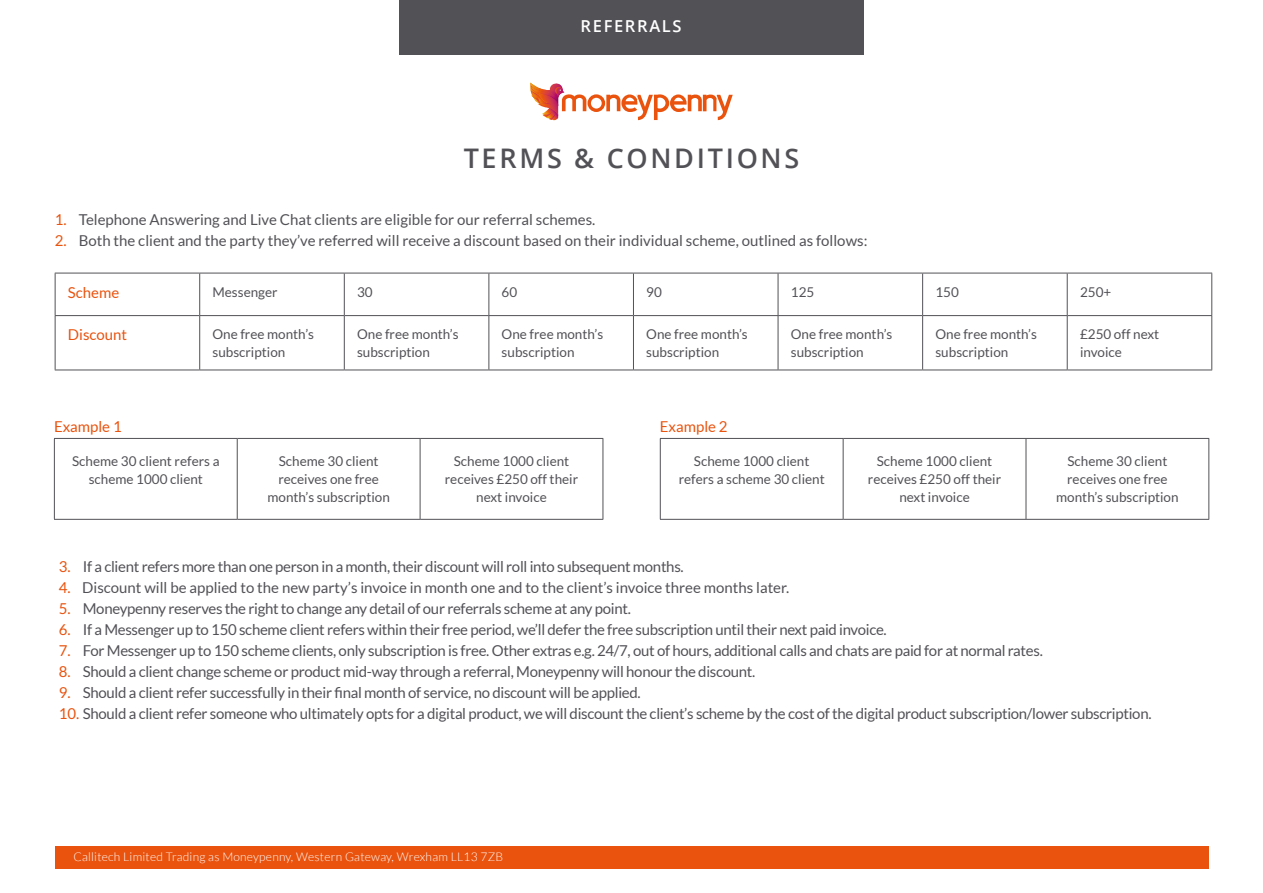
<style>
.page{position:relative;width:1263px;height:893px;background:#fff}
.page>*{position:absolute;margin:0;border:0;box-sizing:border-box;transform-origin:0 0}
.t1{font:600 27px "Open Sans";letter-spacing:.1em;color:#525156}
.t2{font:600 16.5px "Open Sans";letter-spacing:.1em;color:#fff}
.t3{font:15px "Lato";letter-spacing:-.02em;color:#525156}
.t4{font:15px "Lato";color:#525156}
.t5{font:15px "Lato";color:#e9530e}
.t6{font:13.5px/18px "Lato";color:#525156}
.t7{font:300 12px "Lato";letter-spacing:.02em;color:#fff}
.s1{color:#e9530e}
</style>
<div class="page">
<div style="left:55px;top:846px;width:1153px;height:23px;background:#e9530e"></div>
<div style="left:399px;top:0;width:464px;height:54px;background:#525156"></div>
<svg style="left:530px;top:82px;width:203px;height:39px"></svg>
<hr style="left:55px;top:273px;width:145px;height:1px;background:#525156">
<hr style="left:55px;top:273px;width:1px;height:42px;background:#525156">
<hr style="left:200px;top:273px;width:144px;height:1px;background:#525156">
<hr style="left:344px;top:273px;width:145px;height:1px;background:#525156">
<hr style="left:489px;top:273px;width:144px;height:1px;background:#525156">
<hr style="left:633px;top:273px;width:145px;height:1px;background:#525156">
<hr style="left:778px;top:273px;width:145px;height:1px;background:#525156">
<hr style="left:923px;top:273px;width:144px;height:1px;background:#525156">
<hr style="left:1067px;top:273px;width:145px;height:1px;background:#525156">
<hr style="left:1211px;top:273px;width:1px;height:42px;background:#525156">
<hr style="left:55px;top:316px;width:1px;height:54px;background:#525156">
<hr style="left:1211px;top:316px;width:1px;height:54px;background:#525156">
<hr style="left:55px;top:370px;width:145px;height:1px;background:#525156">
<hr style="left:200px;top:370px;width:144px;height:1px;background:#525156">
<hr style="left:344px;top:370px;width:145px;height:1px;background:#525156">
<hr style="left:489px;top:370px;width:144px;height:1px;background:#525156">
<hr style="left:633px;top:370px;width:145px;height:1px;background:#525156">
<hr style="left:778px;top:370px;width:145px;height:1px;background:#525156">
<hr style="left:923px;top:370px;width:144px;height:1px;background:#525156">
<hr style="left:1067px;top:370px;width:145px;height:1px;background:#525156">
<hr style="left:199px;top:273px;width:1px;height:42px;background:#525156">
<hr style="left:344px;top:273px;width:1px;height:42px;background:#525156">
<hr style="left:488px;top:273px;width:1px;height:42px;background:#525156">
<hr style="left:633px;top:273px;width:1px;height:42px;background:#525156">
<hr style="left:778px;top:273px;width:1px;height:42px;background:#525156">
<hr style="left:922px;top:273px;width:1px;height:42px;background:#525156">
<hr style="left:1067px;top:273px;width:1px;height:42px;background:#525156">
<hr style="left:55px;top:315px;width:145px;height:1px;background:#525156">
<hr style="left:200px;top:315px;width:144px;height:1px;background:#525156">
<hr style="left:199px;top:316px;width:1px;height:54px;background:#525156">
<hr style="left:344px;top:315px;width:145px;height:1px;background:#525156">
<hr style="left:344px;top:316px;width:1px;height:54px;background:#525156">
<hr style="left:489px;top:315px;width:144px;height:1px;background:#525156">
<hr style="left:488px;top:316px;width:1px;height:54px;background:#525156">
<hr style="left:633px;top:315px;width:145px;height:1px;background:#525156">
<hr style="left:633px;top:316px;width:1px;height:54px;background:#525156">
<hr style="left:778px;top:315px;width:145px;height:1px;background:#525156">
<hr style="left:778px;top:316px;width:1px;height:54px;background:#525156">
<hr style="left:923px;top:315px;width:144px;height:1px;background:#525156">
<hr style="left:922px;top:316px;width:1px;height:54px;background:#525156">
<hr style="left:1067px;top:315px;width:145px;height:1px;background:#525156">
<hr style="left:1067px;top:316px;width:1px;height:54px;background:#525156">
<hr style="left:54px;top:439px;width:1px;height:80px;background:#525156">
<hr style="left:54px;top:519px;width:183px;height:1px;background:#525156">
<hr style="left:237px;top:519px;width:183px;height:1px;background:#525156">
<hr style="left:420px;top:519px;width:183px;height:1px;background:#525156">
<hr style="left:54px;top:438px;width:183px;height:1px;background:#525156">
<hr style="left:237px;top:438px;width:183px;height:1px;background:#525156">
<hr style="left:237px;top:439px;width:1px;height:80px;background:#525156">
<hr style="left:420px;top:438px;width:183px;height:1px;background:#525156">
<hr style="left:420px;top:439px;width:1px;height:80px;background:#525156">
<hr style="left:603px;top:439px;width:1px;height:80px;background:#525156">
<hr style="left:660px;top:439px;width:1px;height:80px;background:#525156">
<hr style="left:660px;top:519px;width:183px;height:1px;background:#525156">
<hr style="left:843px;top:519px;width:183px;height:1px;background:#525156">
<hr style="left:1026px;top:519px;width:183px;height:1px;background:#525156">
<hr style="left:660px;top:438px;width:183px;height:1px;background:#525156">
<hr style="left:843px;top:438px;width:183px;height:1px;background:#525156">
<hr style="left:843px;top:439px;width:1px;height:80px;background:#525156">
<hr style="left:1026px;top:438px;width:183px;height:1px;background:#525156">
<hr style="left:1026px;top:439px;width:1px;height:80px;background:#525156">
<hr style="left:1208px;top:439px;width:1px;height:80px;background:#525156">
<p class="t2" style="left:581px;top:14px;width:102px">REFERRALS</p>
<h1 class="t1" style="left:464px;top:140px;width:337px">TERMS &amp; CONDITIONS</h1>
<p class="t4" style="left:55px;top:211px;width:542px"><span class="s1">1.</span> Telephone Answering and Live Chat clients are eligible for our referral schemes.</p>
<p class="t4" style="left:55px;top:232px;width:814px"><span class="s1">2.</span> Both the client and the party they’ve referred will receive a discount based on their individual scheme, outlined as follows:</p>
<p class="t5" style="left:68px;top:284px;width:53px">Scheme</p>
<p class="t6" style="left:212px;top:283px;width:67px">Messenger</p>
<p class="t6" style="left:357px;top:283px;width:17px">30</p>
<p class="t6" style="left:502px;top:283px;width:17px">60</p>
<p class="t6" style="left:646px;top:283px;width:17px">90</p>
<p class="t6" style="left:791px;top:283px;width:25px">125</p>
<p class="t6" style="left:935px;top:283px;width:25px">150</p>
<p class="t6" style="left:1080px;top:283px;width:33px">250+</p>
<p class="t5" style="left:68px;top:327px;width:61px">Discount</p>
<p class="t6" style="left:212px;top:325px;width:103px">One free month’s subscription</p>
<p class="t6" style="left:357px;top:325px;width:103px">One free month’s subscription</p>
<p class="t6" style="left:502px;top:325px;width:103px">One free month’s subscription</p>
<p class="t6" style="left:646px;top:325px;width:103px">One free month’s subscription</p>
<p class="t6" style="left:791px;top:325px;width:103px">One free month’s subscription</p>
<p class="t6" style="left:935px;top:325px;width:103px">One free month’s subscription</p>
<p class="t6" style="left:1080px;top:325px;width:81px">£250 off next invoice</p>
<p class="t5" style="left:54px;top:418px;width:69px">Example 1</p>
<p class="t6" style="left:72px;top:452px;width:149px;text-align:center">Scheme 30 client refers a scheme 1000 client</p>
<p class="t6" style="left:267px;top:452px;width:124px;text-align:center">Scheme 30 client receives one free month’s subscription</p>
<p class="t6" style="left:445px;top:452px;width:135px;text-align:center">Scheme 1000 client receives £250 off their next invoice</p>
<p class="t5" style="left:660px;top:418px;width:69px">Example 2</p>
<p class="t6" style="left:679px;top:452px;width:148px;text-align:center">Scheme 1000 client refers a scheme 30 client</p>
<p class="t6" style="left:868px;top:452px;width:135px;text-align:center">Scheme 1000 client receives £250 off their next invoice</p>
<p class="t6" style="left:1056px;top:452px;width:124px;text-align:center">Scheme 30 client receives one free month’s subscription</p>
<p class="t3" style="left:59px;top:558px;width:626px"><span class="s1">3.</span> If a client refers more than one person in a month, their discount will roll into subsequent months.</p>
<p class="t4" style="left:59px;top:579px;width:732px"><span class="s1">4.</span> Discount will be applied to the new party’s invoice in month one and to the client’s invoice three months later.</p>
<p class="t3" style="left:59px;top:600px;width:573px"><span class="s1">5.</span> Moneypenny reserves the right to change any detail of our referrals scheme at any point.</p>
<p class="t3" style="left:59px;top:621px;width:829px"><span class="s1">6.</span> If a Messenger up to 150 scheme client refers within their free period, we’ll defer the free subscription until their next paid invoice.</p>
<p class="t3" style="left:59px;top:642px;width:985px"><span class="s1">7.</span> For Messenger up to 150 scheme clients, only subscription is free. Other extras e.g. 24/7, out of hours, additional calls and chats are paid for at normal rates.</p>
<p class="t3" style="left:59px;top:663px;width:698px"><span class="s1">8.</span> Should a client change scheme or product mid-way through a referral, Moneypenny will honour the discount.</p>
<p class="t3" style="left:59px;top:684px;width:583px"><span class="s1">9.</span> Should a client refer successfully in their final month of service, no discount will be applied.</p>
<p class="t3" style="left:59px;top:705px;width:1094px"><span class="s1">10.</span> Should a client refer someone who ultimately opts for a digital product, we will discount the client’s scheme by the cost of the digital product subscription/lower subscription.</p>
<p class="t7" style="left:73px;top:850px;width:431px">Callitech Limited Trading as Moneypenny, Western Gateway, Wrexham LL13 7ZB</p>
</div>
